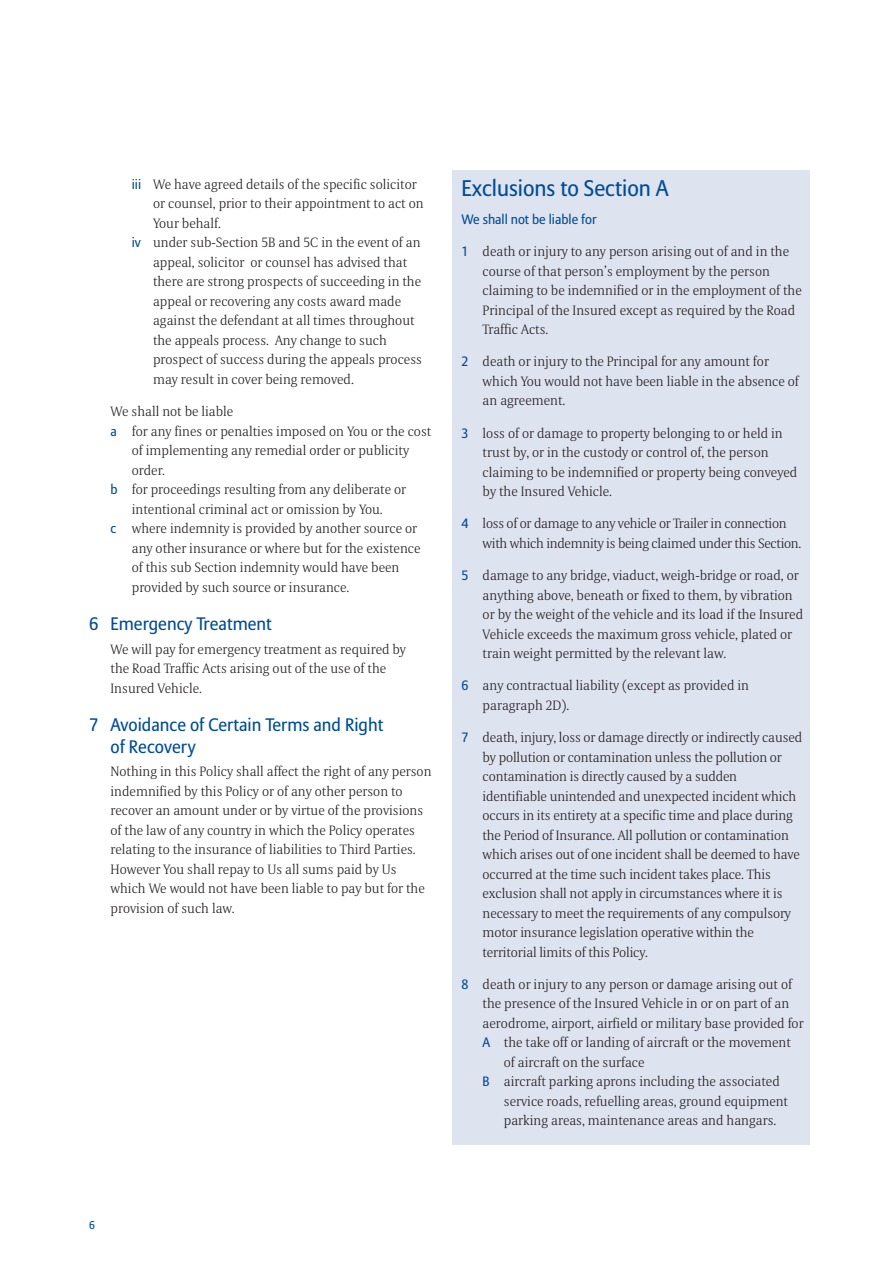
<style>
.page{position:relative;width:893px;height:1263px;background:#fff}
.page>*{position:absolute;margin:0;border:0;box-sizing:border-box;transform-origin:0 0}
.t1{font:22.5px "Allianz Sans";color:#014d95}
.t2{font:18px/21.6px "Allianz Sans";color:#014d95}
.t3{font:300 13.5px/19.5px "Allianz Serif";color:#231f20}
.t4{font:300 13.5px/19.5px "Allianz Serif";letter-spacing:-.02em;color:#231f20}
.t5{font:13.5px "Allianz Sans";color:#014d95}
.t6{font:11.25px "Allianz Sans";color:#014d95}
.s1{font-family:"Allianz Sans";font-weight:400;color:#014d95}
</style>
<div class="page">
<div style="left:453px;top:170px;width:357px;height:975px;background:#dee3f0"></div>
<p class="t3" style="left:132px;top:175px;width:286px"><span class="s1">iii</span> We have agreed details of the specific solicitor</p>
<p class="t3" style="left:153px;top:195px;width:272px">or counsel, prior to their appointment to act on</p>
<p class="t3" style="left:153px;top:214px;width:69px">Your behalf.</p>
<p class="t3" style="left:132px;top:234px;width:290px"><span class="s1">iv</span> under sub-Section 5B and 5C in the event of an</p>
<p class="t3" style="left:153px;top:253px;width:256px">appeal, solicitor or counsel has advised that</p>
<p class="t3" style="left:153px;top:273px;width:270px">there are strong prospects of succeeding in the</p>
<p class="t3" style="left:153px;top:292px;width:250px">appeal or recovering any costs award made</p>
<p class="t3" style="left:153px;top:312px;width:263px">against the defendant at all times throughout</p>
<p class="t3" style="left:153px;top:331px;width:235px">the appeals process. Any change to such</p>
<p class="t3" style="left:153px;top:351px;width:270px">prospect of success during the appeals process</p>
<p class="t3" style="left:153px;top:370px;width:202px">may result in cover being removed.</p>
<p class="t3" style="left:111px;top:402px;width:124px">We shall not be liable</p>
<p class="t3" style="left:111px;top:422px;width:322px"><span class="s1">a</span> for any fines or penalties imposed on You or the cost</p>
<p class="t3" style="left:132px;top:441px;width:279px">of implementing any remedial order or publicity</p>
<p class="t3" style="left:132px;top:461px;width:35px">order.</p>
<p class="t3" style="left:111px;top:480px;width:297px"><span class="s1">b</span> for proceedings resulting from any deliberate or</p>
<p class="t3" style="left:132px;top:500px;width:252px">intentional criminal act or omission by You.</p>
<p class="t3" style="left:111px;top:519px;width:308px"><span class="s1">c</span> where indemnity is provided by another source or</p>
<p class="t3" style="left:132px;top:539px;width:290px">any other insurance or where but for the existence</p>
<p class="t3" style="left:132px;top:558px;width:269px">of this sub Section indemnity would have been</p>
<p class="t3" style="left:132px;top:578px;width:219px">provided by such source or insurance.</p>
<h2 class="t2" style="left:89px;top:614px;width:184px">6 Emergency Treatment</h2>
<p class="t3" style="left:111px;top:640px;width:297px">We will pay for emergency treatment as required by the Road Traffic Acts arising out of the use of the<br>Insured Vehicle.</p>
<h2 class="t2" style="left:110px;top:715px;width:274px;text-indent:-21px">7 Avoidance of Certain Terms and Right of Recovery</h2>
<p class="t3" style="left:111px;top:762px;width:322px">Nothing in this Policy shall affect the right of any person indemnified by this Policy or of any other person to recover an amount under or by virtue of the provisions of the law of any country in which the Policy operates relating to the insurance of liabilities to Third Parties.<br>However You shall repay to Us all sums paid by Us which We would not have been liable to pay but for the provision of such law.</p>
<h1 class="t1" style="left:461px;top:175px;width:209px">Exclusions to Section A</h1>
<p class="t5" style="left:461px;top:211px;width:137px">We shall not be liable for</p>
<p class="t3" style="left:483px;top:242px;width:321px;text-indent:-21px"><span class="s1">1</span> death or injury to any person arising out of and in the course of that person’s employment by the person claiming to be indemnified or in the employment of the Principal of the Insured except as required by the Road Traffic Acts.</p>
<p class="t3" style="left:483px;top:353px;width:318px;text-indent:-21px"><span class="s1">2</span> death or injury to the Principal for any amount for which You would not have been liable in the absence of an agreement.</p>
<p class="t3" style="left:483px;top:424px;width:316px;text-indent:-21px"><span class="s1">3</span> loss of or damage to property belonging to or held in trust by, or in the custody or control of, the person claiming to be indemnified or property being conveyed by the Insured Vehicle.</p>
<p class="t4" style="left:483px;top:515px;width:320px;text-indent:-21px"><span class="s1">4</span> loss of or damage to any vehicle or Trailer in connection with which indemnity is being claimed under this Section.</p>
<p class="t3" style="left:483px;top:566px;width:322px;text-indent:-21px"><span class="s1">5</span> damage to any bridge, viaduct, weigh-bridge or road, or anything above, beneath or fixed to them, by vibration or by the weight of the vehicle and its load if the Insured Vehicle exceeds the maximum gross vehicle, plated or train weight permitted by the relevant law.</p>
<p class="t3" style="left:483px;top:676px;width:268px;text-indent:-21px"><span class="s1">6</span> any contractual liability (except as provided in paragraph 2D).</p>
<p class="t3" style="left:483px;top:728px;width:321px;text-indent:-21px"><span class="s1">7</span> death, injury, loss or damage directly or indirectly caused by pollution or contamination unless the pollution or contamination is directly caused by a sudden identifiable unintended and unexpected incident which occurs in its entirety at a specific time and place during the Period of Insurance. All pollution or contamination which arises out of one incident shall be deemed to have occurred at the time such incident takes place. This exclusion shall not apply in circumstances where it is necessary to meet the requirements of any compulsory motor insurance legislation operative within the territorial limits of this Policy.</p>
<p class="t3" style="left:461px;top:975px;width:332px"><span class="s1">8</span> death or injury to any person or damage arising out of</p>
<p class="t3" style="left:483px;top:994px;width:308px">the presence of the Insured Vehicle in or on part of an</p>
<p class="t3" style="left:483px;top:1014px;width:323px">aerodrome, airport, airfield or military base provided for</p>
<p class="t3" style="left:483px;top:1033px;width:310px"><span class="s1">A</span> the take off or landing of aircraft or the movement</p>
<p class="t3" style="left:504px;top:1053px;width:142px">of aircraft on the surface</p>
<p class="t3" style="left:483px;top:1072px;width:299px"><span class="s1">B</span> aircraft parking aprons including the associated</p>
<p class="t3" style="left:504px;top:1092px;width:286px">service roads, refuelling areas, ground equipment</p>
<p class="t3" style="left:504px;top:1111px;width:274px">parking areas, maintenance areas and hangars.</p>
<p class="t6" style="left:89px;top:1218px;width:7px">6</p>
</div>
